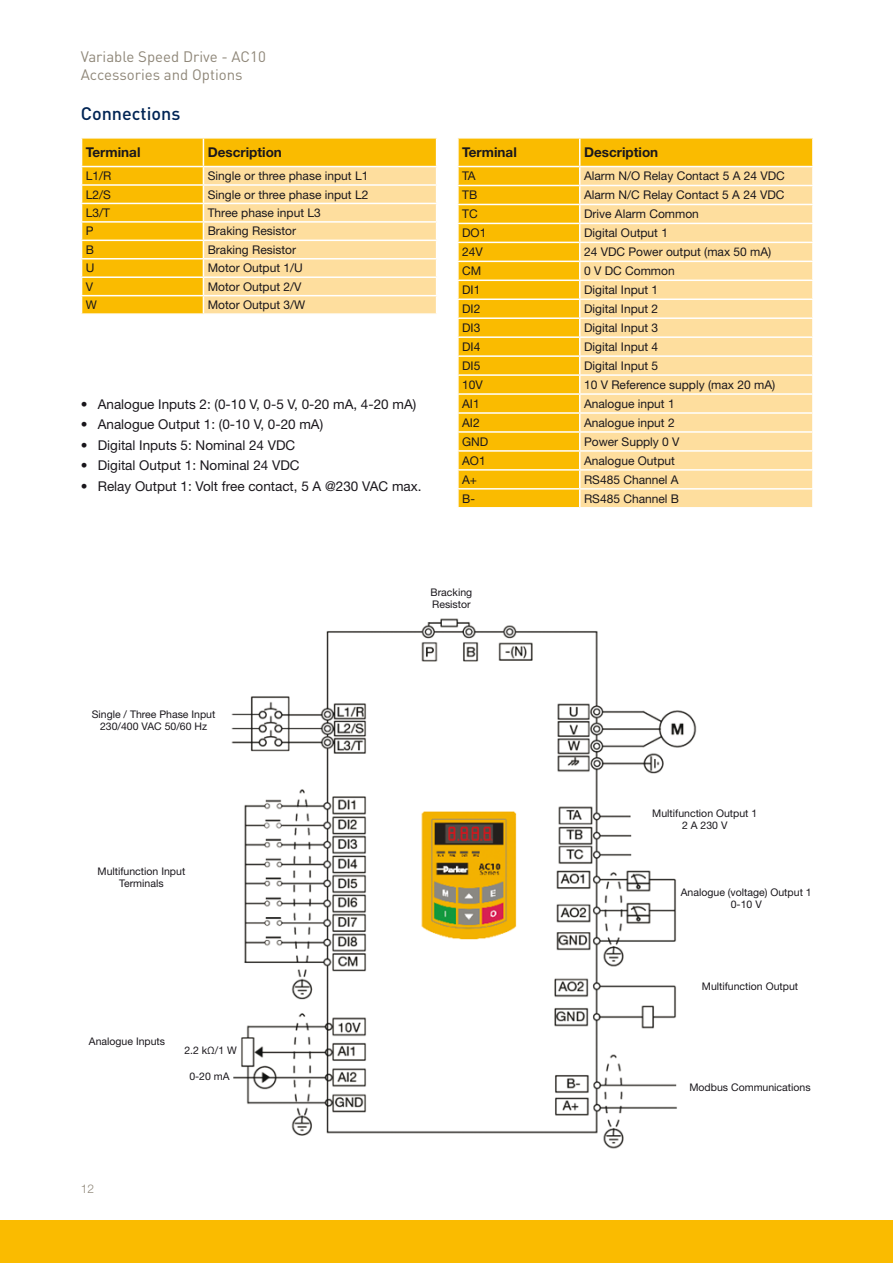
<style>
.page{position:relative;width:893px;height:1263px;background:#fff}
.page>*{position:absolute;margin:0;border:0;box-sizing:border-box;transform-origin:0 0}
.t1{font:500 18px "DINOT";color:#002454}
.t2{font:15px/18px "DINOT";color:#8f8779}
.t3{font:13.5px "Helvetica Neue LT Std";color:#1a171c}
.t4{font:700 13.5px "Helvetica Neue LT Std";color:#1a171c}
.t5{font:12px "Helvetica Neue LT Std";color:#1a171c}
.t6{font:300 12px "Helvetica Neue LT Std";color:#8f8779}
.t7{font:10.5px/12px "Helvetica Neue LT Std";color:#1a171c;text-align:center}
</style>
<div class="page">
<div style="left:0;top:1220px;width:893px;height:43px;background:#fabb00"></div>
<img style="left:231px;top:618px;width:466px;height:531px">
<svg style="left:82px;top:139px;width:121px;height:174px;background:#fabc05"></svg>
<hr style="left:81px;top:184px;width:122px;height:2px;background:#fff">
<hr style="left:81px;top:203px;width:122px;height:1px;background:#fff">
<hr style="left:81px;top:221px;width:122px;height:2px;background:#fff">
<hr style="left:81px;top:240px;width:122px;height:1px;background:#fff">
<hr style="left:81px;top:258px;width:122px;height:1px;background:#fff">
<hr style="left:81px;top:276px;width:122px;height:2px;background:#fff">
<hr style="left:81px;top:166px;width:122px;height:1px;background:#fff">
<svg style="left:203px;top:139px;width:234px;height:175px;background:#fddb8d"></svg>
<hr style="left:81px;top:295px;width:122px;height:1px;background:#fff">
<hr style="left:203px;top:295px;width:234px;height:1px;background:#fff">
<div style="left:459px;top:139px;width:353px;height:368px;background:#fabb00"></div>
<div style="left:580px;top:167px;width:232px;height:340px;background:#fede9e"></div>
<svg style="left:457px;top:167px;width:2px;height:340px"></svg>
<svg style="left:812px;top:167px;width:1px;height:340px"></svg>
<hr style="left:457px;top:185px;width:123px;height:1px;background:#fff">
<hr style="left:457px;top:204px;width:123px;height:1px;background:#fff">
<hr style="left:457px;top:223px;width:123px;height:1px;background:#fff">
<hr style="left:457px;top:242px;width:123px;height:1px;background:#fff">
<hr style="left:457px;top:261px;width:123px;height:1px;background:#fff">
<hr style="left:457px;top:280px;width:123px;height:1px;background:#fff">
<hr style="left:580px;top:204px;width:234px;height:1px;background:#fff">
<hr style="left:580px;top:223px;width:234px;height:1px;background:#fff">
<hr style="left:580px;top:242px;width:234px;height:1px;background:#fff">
<hr style="left:580px;top:261px;width:234px;height:1px;background:#fff">
<hr style="left:580px;top:280px;width:234px;height:1px;background:#fff">
<hr style="left:580px;top:185px;width:234px;height:1px;background:#fff">
<svg style="left:579px;top:139px;width:1px;height:368px"></svg>
<hr style="left:457px;top:298px;width:123px;height:2px;background:#fff">
<hr style="left:580px;top:298px;width:234px;height:2px;background:#fff">
<hr style="left:457px;top:317px;width:123px;height:2px;background:#fff">
<hr style="left:580px;top:317px;width:234px;height:2px;background:#fff">
<hr style="left:457px;top:336px;width:123px;height:2px;background:#fff">
<hr style="left:580px;top:336px;width:234px;height:2px;background:#fff">
<hr style="left:457px;top:355px;width:123px;height:2px;background:#fff">
<hr style="left:580px;top:355px;width:234px;height:2px;background:#fff">
<hr style="left:457px;top:374px;width:123px;height:2px;background:#fff">
<hr style="left:580px;top:374px;width:234px;height:2px;background:#fff">
<hr style="left:457px;top:393px;width:123px;height:2px;background:#fff">
<hr style="left:580px;top:393px;width:234px;height:2px;background:#fff">
<hr style="left:457px;top:412px;width:123px;height:2px;background:#fff">
<hr style="left:580px;top:412px;width:234px;height:2px;background:#fff">
<hr style="left:457px;top:431px;width:123px;height:2px;background:#fff">
<hr style="left:580px;top:431px;width:234px;height:2px;background:#fff">
<hr style="left:457px;top:450px;width:123px;height:2px;background:#fff">
<hr style="left:580px;top:450px;width:234px;height:2px;background:#fff">
<hr style="left:457px;top:469px;width:123px;height:2px;background:#fff">
<hr style="left:580px;top:469px;width:234px;height:2px;background:#fff">
<hr style="left:457px;top:488px;width:123px;height:2px;background:#fff">
<hr style="left:580px;top:488px;width:234px;height:2px;background:#fff">
<hr style="left:457px;top:166px;width:123px;height:1px;background:#fff">
<hr style="left:580px;top:166px;width:234px;height:1px;background:#fff">
<p class="t2" style="left:81px;top:47px;width:187px">Variable Speed Drive - AC10<br>Accessories and Options</p>
<h1 class="t1" style="left:81px;top:101px;width:101px">Connections</h1>
<p class="t4" style="left:86px;top:144px;width:56px">Terminal</p>
<p class="t4" style="left:208px;top:144px;width:76px">Description</p>
<p class="t5" style="left:86px;top:169px;width:27px">L1/R</p>
<p class="t5" style="left:208px;top:169px;width:162px">Single or three phase input L1</p>
<p class="t5" style="left:86px;top:187px;width:27px">L2/S</p>
<p class="t5" style="left:208px;top:187px;width:162px">Single or three phase input L2</p>
<p class="t5" style="left:86px;top:206px;width:26px">L3/T</p>
<p class="t5" style="left:208px;top:206px;width:115px">Three phase input L3</p>
<p class="t5" style="left:86px;top:224px;width:9px">P</p>
<p class="t5" style="left:208px;top:224px;width:90px">Braking Resistor</p>
<p class="t5" style="left:86px;top:242px;width:10px">B</p>
<p class="t5" style="left:208px;top:242px;width:90px">Braking Resistor</p>
<p class="t5" style="left:86px;top:261px;width:10px">U</p>
<p class="t5" style="left:208px;top:261px;width:97px">Motor Output 1/U</p>
<p class="t5" style="left:86px;top:279px;width:9px">V</p>
<p class="t5" style="left:208px;top:279px;width:95px">Motor Output 2/V</p>
<p class="t5" style="left:86px;top:298px;width:13px">W</p>
<p class="t5" style="left:208px;top:298px;width:99px">Motor Output 3/W</p>
<p class="t3" style="left:81px;top:396px;width:337px">• Analogue Inputs 2: (0-10 V, 0-5 V, 0-20 mA, 4-20 mA)</p>
<p class="t3" style="left:81px;top:416px;width:244px">• Analogue Output 1: (0-10 V, 0-20 mA)</p>
<p class="t3" style="left:81px;top:437px;width:216px">• Digital Inputs 5: Nominal 24 VDC</p>
<p class="t3" style="left:81px;top:457px;width:220px">• Digital Output 1: Nominal 24 VDC</p>
<p class="t3" style="left:81px;top:478px;width:342px">• Relay Output 1: Volt free contact, 5 A @230 VAC max.</p>
<p class="t4" style="left:462px;top:144px;width:56px">Terminal</p>
<p class="t4" style="left:584px;top:144px;width:76px">Description</p>
<p class="t5" style="left:462px;top:169px;width:15px">TA</p>
<p class="t5" style="left:584px;top:169px;width:202px">Alarm N/O Relay Contact 5 A 24 VDC</p>
<p class="t5" style="left:462px;top:188px;width:17px">TB</p>
<p class="t5" style="left:584px;top:188px;width:202px">Alarm N/C Relay Contact 5 A 24 VDC</p>
<p class="t5" style="left:462px;top:207px;width:17px">TC</p>
<p class="t5" style="left:584px;top:207px;width:116px">Drive Alarm Common</p>
<p class="t5" style="left:462px;top:226px;width:26px">DO1</p>
<p class="t5" style="left:584px;top:226px;width:86px">Digital Output 1</p>
<p class="t5" style="left:462px;top:245px;width:22px">24V</p>
<p class="t5" style="left:584px;top:245px;width:189px">24 VDC Power output (max 50 mA)</p>
<p class="t5" style="left:462px;top:264px;width:21px">CM</p>
<p class="t5" style="left:584px;top:264px;width:92px">0 V DC Common</p>
<p class="t5" style="left:462px;top:283px;width:20px">DI1</p>
<p class="t5" style="left:584px;top:283px;width:76px">Digital Input 1</p>
<p class="t5" style="left:462px;top:302px;width:20px">DI2</p>
<p class="t5" style="left:584px;top:302px;width:76px">Digital Input 2</p>
<p class="t5" style="left:462px;top:321px;width:20px">DI3</p>
<p class="t5" style="left:584px;top:321px;width:76px">Digital Input 3</p>
<p class="t5" style="left:462px;top:340px;width:20px">DI4</p>
<p class="t5" style="left:584px;top:340px;width:76px">Digital Input 4</p>
<p class="t5" style="left:462px;top:358px;width:20px">DI5</p>
<p class="t5" style="left:584px;top:358px;width:76px">Digital Input 5</p>
<p class="t5" style="left:462px;top:377px;width:22px">10V</p>
<p class="t5" style="left:584px;top:377px;width:193px">10 V Reference supply (max 20 mA)</p>
<p class="t5" style="left:462px;top:396px;width:19px">AI1</p>
<p class="t5" style="left:584px;top:396px;width:92px">Analogue input 1</p>
<p class="t5" style="left:462px;top:415px;width:19px">AI2</p>
<p class="t5" style="left:584px;top:415px;width:92px">Analogue input 2</p>
<p class="t5" style="left:462px;top:434px;width:28px">GND</p>
<p class="t5" style="left:584px;top:434px;width:97px">Power Supply 0 V</p>
<p class="t5" style="left:462px;top:453px;width:25px">AO1</p>
<p class="t5" style="left:584px;top:453px;width:92px">Analogue Output</p>
<p class="t5" style="left:462px;top:472px;width:16px">A+</p>
<p class="t5" style="left:584px;top:472px;width:96px">RS485 Channel A</p>
<p class="t5" style="left:462px;top:491px;width:14px">B-</p>
<p class="t5" style="left:584px;top:491px;width:97px">RS485 Channel B</p>
<p class="t7" style="left:431px;top:586px;width:43px;text-align:left">Bracking<br>Resistor</p>
<p class="t7" style="left:92px;top:708px;width:125px">Single / Three Phase Input<br>230/400 VAC 50/60 Hz</p>
<p class="t7" style="left:98px;top:865px;width:89px">Multifunction Input<br>Terminals</p>
<p class="t7" style="left:89px;top:1035px;width:78px">Analogue Inputs</p>
<p class="t7" style="left:184px;top:1044px;width:54px">2.2 kΩ/1 W</p>
<p class="t7" style="left:189px;top:1070px;width:42px">0-20 mA</p>
<p class="t6" style="left:81px;top:1181px;width:15px">12</p>
<p class="t7" style="left:652px;top:807px;width:107px">Multifunction Output 1<br>2 A 230 V</p>
<p class="t7" style="left:681px;top:886px;width:132px">Analogue (voltage) Output 1<br>0-10 V</p>
<p class="t7" style="left:702px;top:980px;width:98px">Multifunction Output</p>
<p class="t7" style="left:689px;top:1081px;width:123px">Modbus Communications</p>
</div>
